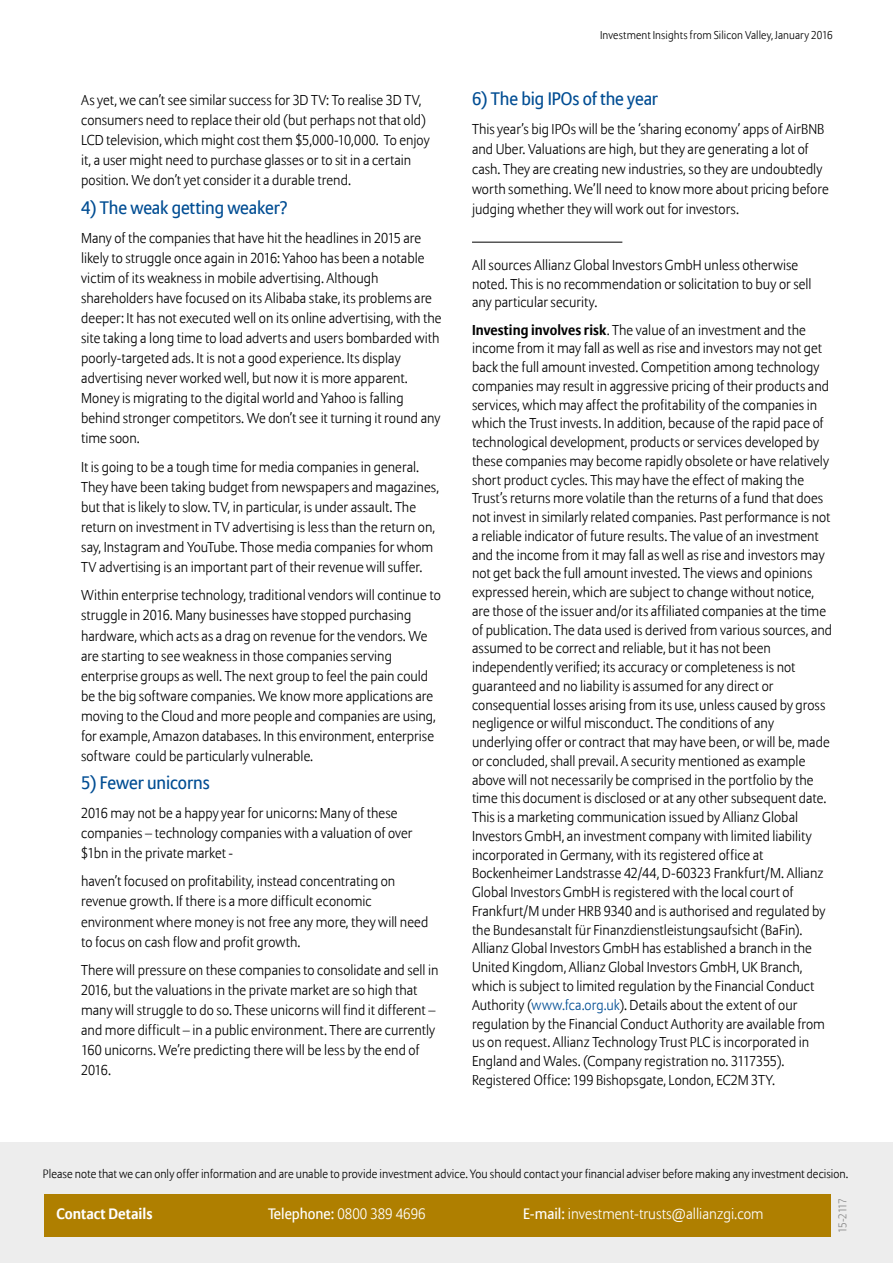
<style>
.page{position:relative;width:893px;height:1263px;background:#fff}
.page>*{position:absolute;margin:0;border:0;box-sizing:border-box;transform-origin:0 0}
.t1{font:18px "Allianz Sans";letter-spacing:-.005em;color:#004d93}
.t2{font:300 15px "Allianz Sans";color:#fff}
.t3{font:700 15px "Allianz Sans";color:#fff}
.t4{font:300 14.25px/18.8px "Allianz Sans";letter-spacing:.005em;color:#000}
.t5{font:300 12px "Allianz Sans";letter-spacing:.005em;color:#000}
.t6{font:300 11.25px "Allianz Sans";letter-spacing:.01em;color:#000}
.t7{font:300 11.25px "Allianz Sans";letter-spacing:-.055em;color:#878787}
.s1{font-weight:700}
.s2{color:#004d93}
.s3{font-weight:400}
</style>
<div class="page">
<hr style="left:472px;top:242px;width:150px;height:1px;background:#000">
<div style="left:0;top:1143px;width:893px;height:120px;background:#ededed"></div>
<div style="left:44px;top:1194px;width:786px;height:43px;background:#af7f00"></div>
<p class="t4" style="left:81px;top:91px;width:350px;line-height:20.1px">As yet, we can’t see similar success for 3D TV: To realise 3D TV, consumers need to replace their old (but perhaps not that old)<br>LCD television, which might cost them $5,000-10,000. To enjoy it, a user might need to purchase glasses or to sit in a certain position. We don’t yet consider it a durable trend.</p>
<p class="t1" style="left:81px;top:197px;width:208px">4) The weak getting weaker?</p>
<p class="t4" style="left:81px;top:228px;width:362px;line-height:20.1px">Many of the companies that have hit the headlines in 2015 are likely to struggle once again in 2016: Yahoo has been a notable victim of its weakness in mobile advertising. Although shareholders have focused on its Alibaba stake, its problems are deeper: It has not executed well on its online advertising, with the site taking a long time to load adverts and users bombarded with poorly-targeted ads. It is not a good experience. Its display advertising never worked well, but now it is more apparent.<br>Money is migrating to the digital world and Yahoo is falling behind stronger competitors. We don’t see it turning it round any time soon.</p>
<p class="t4" style="left:81px;top:457px;width:359px;line-height:20.1px">It is going to be a tough time for media companies in general.<br>They have been taking budget from newspapers and magazines, but that is likely to slow. TV, in particular, is under assault. The return on investment in TV advertising is less than the return on, say, Instagram and YouTube. Those media companies for whom TV advertising is an important part of their revenue will suffer.</p>
<p class="t4" style="left:81px;top:586px;width:361px;line-height:20.1px">Within enterprise technology, traditional vendors will continue to struggle in 2016. Many businesses have stopped purchasing hardware, which acts as a drag on revenue for the vendors. We are starting to see weakness in those companies serving enterprise groups as well. The next group to feel the pain could be the big software companies. We know more applications are moving to the Cloud and more people and companies are using, for example, Amazon databases. In this environment, enterprise software could be particularly vulnerable.</p>
<p class="t1" style="left:81px;top:772px;width:130px">5) Fewer unicorns</p>
<p class="t4" style="left:81px;top:803px;width:333px;line-height:20.1px">2016 may not be a happy year for unicorns: Many of these companies – technology companies with a valuation of over $1bn in the private market -</p>
<p class="t4" style="left:81px;top:872px;width:349px;line-height:20.1px">haven’t focused on profitability, instead concentrating on revenue growth. If there is a more difficult economic environment where money is not free any more, they will need to focus on cash flow and profit growth.</p>
<p class="t4" style="left:81px;top:961px;width:359px;line-height:20.1px">There will pressure on these companies to consolidate and sell in 2016, but the valuations in the private market are so high that many will struggle to do so. These unicorns will find it different – and more difficult – in a public environment. There are currently 160 unicorns. We’re predicting there will be less by the end of 2016.</p>
<p class="t6" style="left:600px;top:28px;width:234px">Investment Insights from Silicon Valley, January 2016</p>
<p class="t1" style="left:472px;top:88px;width:188px">6) The big IPOs of the year</p>
<p class="t4" style="left:472px;top:119px;width:358px;line-height:20.1px">This year’s big IPOs will be the ‘sharing economy’ apps of AirBNB and Uber. Valuations are high, but they are generating a lot of cash. They are creating new industries, so they are undoubtedly worth something. We’ll need to know more about pricing before judging whether they will work out for investors.</p>
<p class="t4" style="left:472px;top:256px;width:341px">All sources Allianz Global Investors GmbH unless otherwise noted. This is no recommendation or solicitation to buy or sell any particular security.</p>
<p class="t4" style="left:472px;top:321px;width:362px"><span class="s1">Investing involves risk</span>. The value of an investment and the income from it may fall as well as rise and investors may not get back the full amount invested. Competition among technology companies may result in aggressive pricing of their products and services, which may affect the profitability of the companies in which the Trust invests. In addition, because of the rapid pace of technological development, products or services developed by these companies may become rapidly obsolete or have relatively short product cycles. This may have the effect of making the Trust’s returns more volatile than the returns of a fund that does not invest in similarly related companies. Past performance is not a reliable indicator of future results. The value of an investment and the income from it may fall as well as rise and investors may not get back the full amount invested. The views and opinions expressed herein, which are subject to change without notice, are those of the issuer and/or its affiliated companies at the time of publication. The data used is derived from various sources, and assumed to be correct and reliable, but it has not been independently verified; its accuracy or completeness is not guaranteed and no liability is assumed for any direct or consequential losses arising from its use, unless caused by gross negligence or wilful misconduct. The conditions of any underlying offer or contract that may have been, or will be, made or concluded, shall prevail. A security mentioned as example above will not necessarily be comprised in the portfolio by the time this document is disclosed or at any other subsequent date.<br>This is a marketing communication issued by Allianz Global Investors GmbH, an investment company with limited liability incorporated in Germany, with its registered office at Bockenheimer Landstrasse 42/44, D-60323 Frankfurt/M. Allianz Global Investors GmbH is registered with the local court of Frankfurt/M under HRB 9340 and is authorised and regulated by the Bundesanstalt für Finanzdienstleistungsaufsicht (BaFin).<br>Allianz Global Investors GmbH has established a branch in the United Kingdom, Allianz Global Investors GmbH, UK Branch, which is subject to limited regulation by the Financial Conduct Authority (<span class="s2">www.fca.org.uk</span>). Details about the extent of our regulation by the Financial Conduct Authority are available from us on request. Allianz Technology Trust PLC is incorporated in England and Wales. (Company registration no. 3117355).<br>Registered Office: 199 Bishopsgate, London, EC2M 3TY.</p>
<p class="t5" style="left:43px;top:1166px;width:807px">Please note that we can only offer information and are unable to provide investment advice. You should contact your financial adviser before making any investment decision.</p>
<p class="t7" style="left:836px;top:1233px;width:36px;rotate:-90deg">15-2117</p>
<p class="t3" style="left:56px;top:1204px;width:98px">Contact Details</p>
<p class="t2" style="left:268px;top:1204px;width:159px"><span class="s3">Telephone:</span> 0800 389 4696</p>
<p class="t2" style="left:523px;top:1204px;width:242px"><span class="s3">E-mail:</span> investment-trusts@allianzgi.com</p>
</div>
